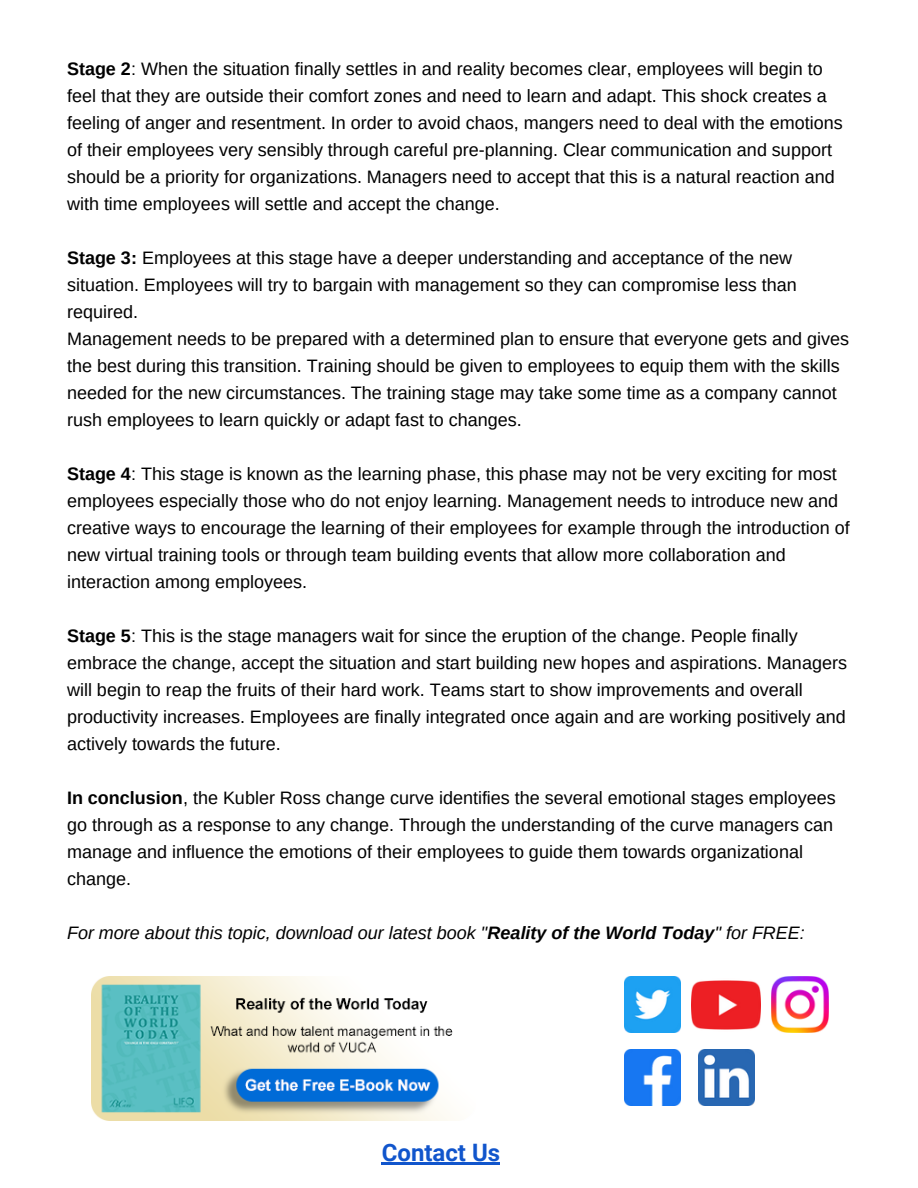
<style>
.page{position:relative;width:918px;height:1188px;background:#fff}
.page>*{position:absolute;margin:0;border:0;box-sizing:border-box;transform-origin:0 0}
.t1{font:700 24px "Roboto";color:#15c}
.t2{font:18px/27px "Arimo";color:#000}
.t3{font:italic 18px "Arimo";color:#000}
.s1{font-weight:700}
</style>
<div class="page">
<img style="left:624px;top:1050px;width:57px;height:56px">
<img style="left:624px;top:976px;width:57px;height:57px">
<img style="left:772px;top:976px;width:56px;height:57px">
<img style="left:692px;top:980px;width:69px;height:50px">
<img style="left:699px;top:1050px;width:56px;height:56px">
<hr style="left:382px;top:1163px;width:118px;height:2px;background:#15c">
<img style="left:92px;top:976px;width:361px;height:144px">
<p class="t2" style="left:67px;top:55px;width:777px"><span class="s1">Stage 2</span>: When the situation finally settles in and reality becomes clear, employees will begin to feel that they are outside their comfort zones and need to learn and adapt. This shock creates a feeling of anger and resentment. In order to avoid chaos, mangers need to deal with the emotions of their employees very sensibly through careful pre-planning. Clear communication and support should be a priority for organizations. Managers need to accept that this is a natural reaction and with time employees will settle and accept the change.</p>
<p class="t2" style="left:67px;top:244px;width:731px"><span class="s1">Stage 3:</span> Employees at this stage have a deeper understanding and acceptance of the new situation. Employees will try to bargain with management so they can compromise less than required.</p>
<p class="t2" style="left:67px;top:325px;width:784px">Management needs to be prepared with a determined plan to ensure that everyone gets and gives the best during this transition. Training should be given to employees to equip them with the skills needed for the new circumstances. The training stage may take some time as a company cannot rush employees to learn quickly or adapt fast to changes.</p>
<p class="t2" style="left:67px;top:460px;width:784px"><span class="s1">Stage 4</span>: This stage is known as the learning phase, this phase may not be very exciting for most employees especially those who do not enjoy learning. Management needs to introduce new and creative ways to encourage the learning of their employees for example through the introduction of new virtual training tools or through team building events that allow more collaboration and interaction among employees.</p>
<p class="t2" style="left:67px;top:622px;width:781px"><span class="s1">Stage 5</span>: This is the stage managers wait for since the eruption of the change. People finally embrace the change, accept the situation and start building new hopes and aspirations. Managers will begin to reap the fruits of their hard work. Teams start to show improvements and overall productivity increases. Employees are finally integrated once again and are working positively and actively towards the future.</p>
<p class="t2" style="left:67px;top:784px;width:770px"><span class="s1">In conclusion</span>, the Kubler Ross change curve identifies the several emotional stages employees go through as a response to any change. Through the understanding of the curve managers can manage and influence the emotions of their employees to guide them towards organizational change.</p>
<p class="t3" style="left:67px;top:922px;width:739px">For more about this topic, download our latest book "<span class="s1">Reality of the World Today</span>" for FREE:</p>
<p class="t1" style="left:382px;top:1138px;width:120px">Contact Us</p>
</div>
